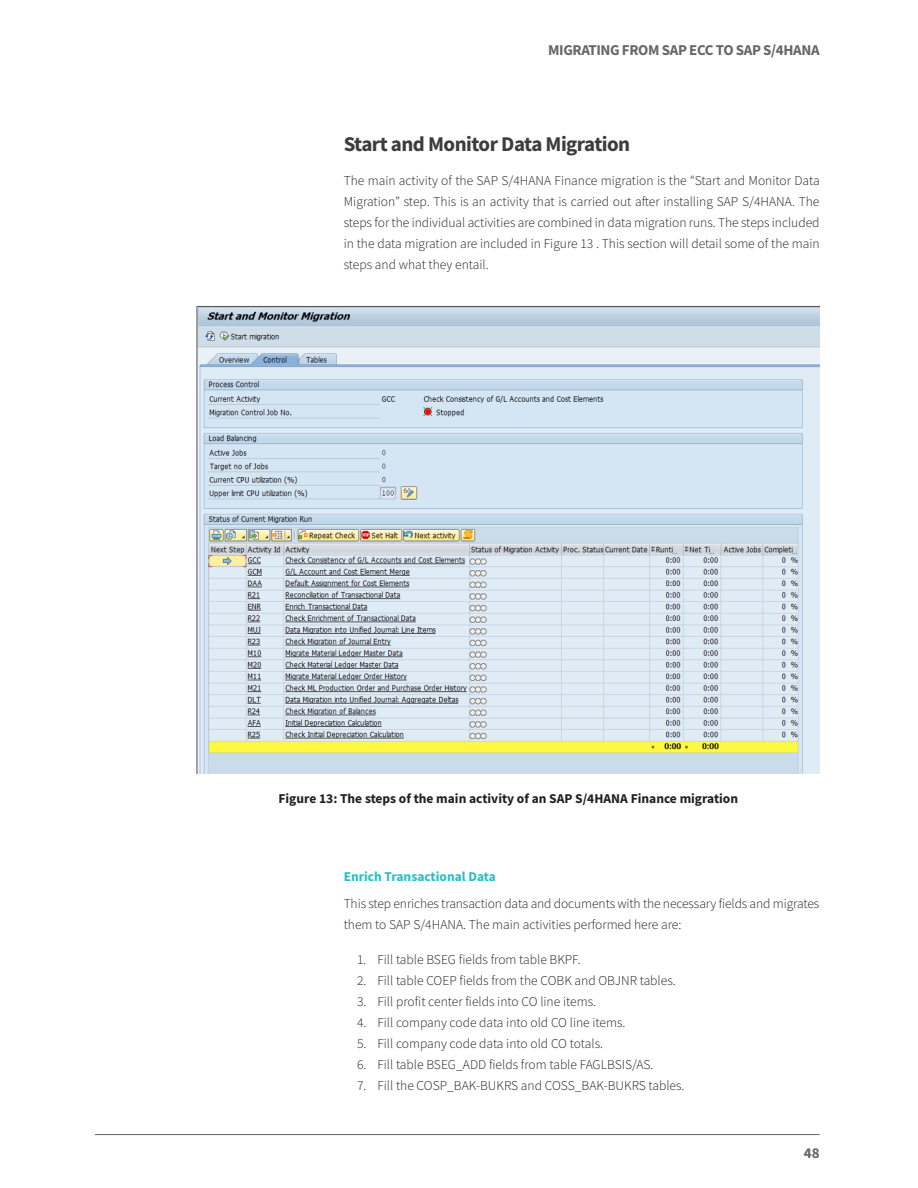
<style>
.page{position:relative;width:918px;height:1188px;background:#fff}
.page>*{position:absolute;margin:0;border:0;box-sizing:border-box;transform-origin:0 0}
.t1{font:700 21px "Source Sans Pro";letter-spacing:-.025em;color:#3c3c3c}
.t2{font:700 15px "Source Sans Pro";letter-spacing:-.025em;color:#666}
.t3{font:300 13.5px/21px "Source Sans Pro";color:#231f20;text-align:justify}
.Captions{font:700 13.5px "Source Sans Pro";color:#231f20}
.small_heading{font:700 13.5px "Source Sans Pro";color:#24bfc7}
</style>
<div class="page">
<hr style="left:95px;top:1134px;width:725px;height:1px;background:#666">
<img style="left:197px;top:306px;width:623px;height:468px">
<p class="t2" style="left:548px;top:40px;width:273px">MIGRATING FROM SAP ECC TO SAP S/4HANA</p>
<p class="t1" style="left:344px;top:130px;width:288px">Start and Monitor Data Migration</p>
<p class="t3" style="left:344px;top:170px;width:477px">The main activity of the SAP S/4HANA Finance migration is the “Start and Monitor Data Migration” step. This is an activity that is carried out after installing SAP S/4HANA. The steps for the individual activities are combined in data migration runs. The steps included in the data migration are included in Figure 13 . This section will detail some of the main steps and what they entail.</p>
<p class="Captions" style="left:278px;top:790px;width:461px">Figure 13: The steps of the main activity of an SAP S/4HANA Finance migration</p>
<p class="small_heading" style="left:344px;top:867px;width:154px">Enrich Transactional Data</p>
<p class="t3" style="left:344px;top:893px;width:477px">This step enriches transaction data and documents with the necessary fields and migrates them to SAP S/4HANA. The main activities performed here are:</p>
<p class="t3" style="left:357px;top:949px;width:225px">1. Fill table BSEG fields from table BKPF.</p>
<p class="t3" style="left:357px;top:970px;width:320px">2. Fill table COEP fields from the COBK and OBJNR tables.</p>
<p class="t3" style="left:357px;top:991px;width:240px">3. Fill profit center fields into CO line items.</p>
<p class="t3" style="left:357px;top:1012px;width:270px">4. Fill company code data into old CO line items.</p>
<p class="t3" style="left:357px;top:1033px;width:247px">5. Fill company code data into old CO totals.</p>
<p class="t3" style="left:357px;top:1054px;width:298px">6. Fill table BSEG_ADD fields from table FAGLBSIS/AS.</p>
<p class="t3" style="left:357px;top:1075px;width:329px">7. Fill the COSP_BAK-BUKRS and COSS_BAK-BUKRS tables.</p>
<p class="t2" style="left:804px;top:1143px;width:17px">48</p>
</div>
